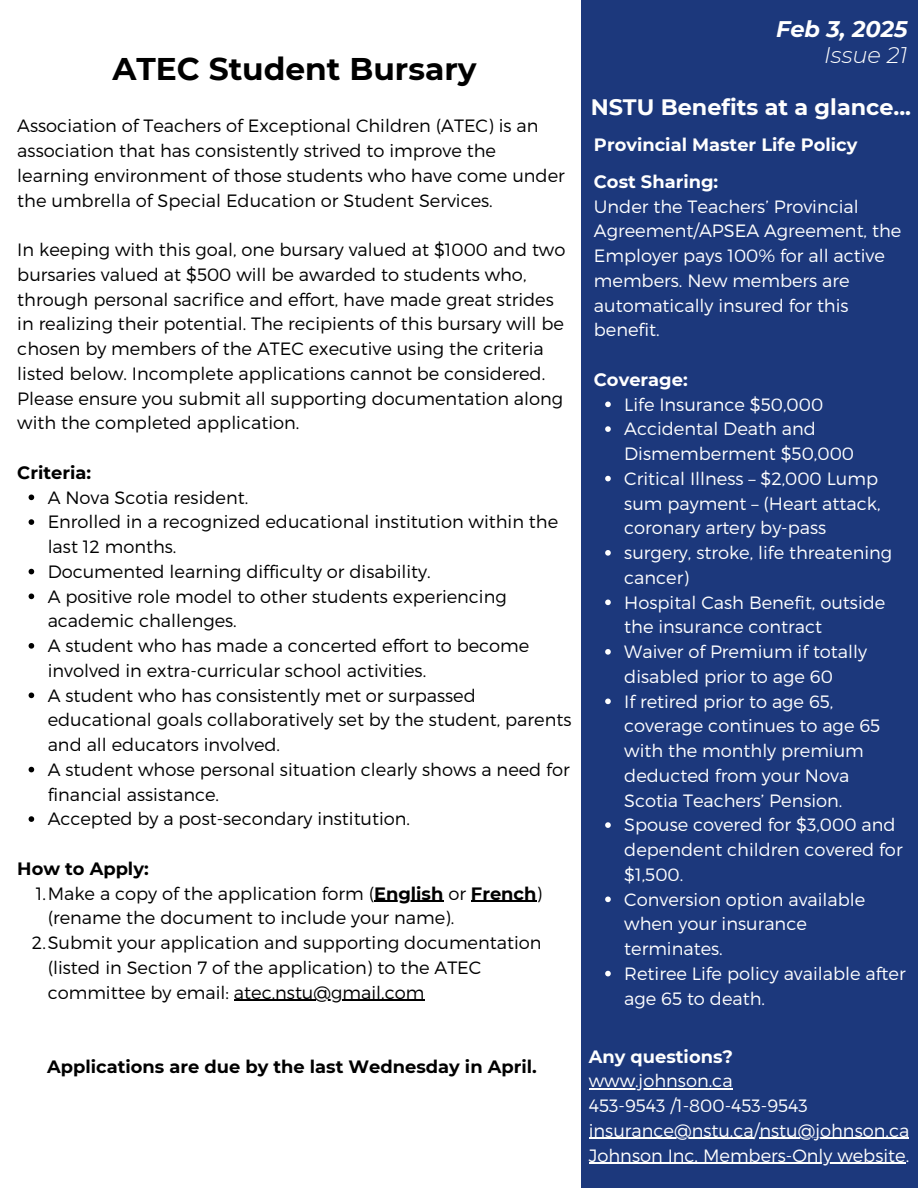
<style>
.page{position:relative;width:918px;height:1188px;background:#fff}
.page>*{position:absolute;margin:0;border:0;box-sizing:border-box;transform-origin:0 0}
.t1{font:700 31.35px "Montserrat";color:#000}
.t2{font:italic 700 22.5px "Montserrat";color:#fff}
.t3{font:italic 300 22.5px "Montserrat";color:#fff}
.t4{font:700 22.35px "Montserrat";color:#fffffe}
.t5{font:300 17.85px/24.8px "Montserrat";color:#000}
.t6{font:300 17.85px/24.8px "Montserrat";color:#fff}
.t7{font:300 17.85px "Montserrat";color:#fffffe}
.t8{font:700 17.85px "Montserrat";color:#000}
.t9{font:700 17.85px "Montserrat";color:#fffffe}
.t10{font:700 17.85px "Montserrat";color:#fff}
.s1{font-weight:700}
</style>
<div class="page">
<div style="left:581px;top:0;width:337px;height:1188px;background:#1c387c"></div>
<hr style="left:589px;top:1088px;width:144px;height:2px;background:#fffffe">
<hr style="left:589px;top:1138px;width:165px;height:1px;background:#fffffe">
<hr style="left:759px;top:1138px;width:150px;height:1px;background:#fffffe">
<hr style="left:589px;top:1163px;width:317px;height:1px;background:#fffffe">
<svg style="left:605px;top:402px;width:6px;height:5px"></svg>
<svg style="left:605px;top:426px;width:6px;height:6px"></svg>
<svg style="left:605px;top:476px;width:6px;height:5px"></svg>
<svg style="left:605px;top:550px;width:6px;height:6px"></svg>
<svg style="left:605px;top:600px;width:6px;height:5px"></svg>
<svg style="left:605px;top:649px;width:6px;height:6px"></svg>
<svg style="left:605px;top:699px;width:6px;height:5px"></svg>
<svg style="left:605px;top:822px;width:6px;height:6px"></svg>
<svg style="left:605px;top:897px;width:6px;height:5px"></svg>
<svg style="left:605px;top:971px;width:6px;height:5px"></svg>
<svg style="left:29px;top:495px;width:5px;height:5px"></svg>
<svg style="left:29px;top:519px;width:5px;height:6px"></svg>
<svg style="left:29px;top:569px;width:5px;height:5px"></svg>
<svg style="left:29px;top:594px;width:5px;height:5px"></svg>
<svg style="left:29px;top:643px;width:5px;height:6px"></svg>
<svg style="left:29px;top:693px;width:5px;height:5px"></svg>
<svg style="left:29px;top:767px;width:5px;height:5px"></svg>
<svg style="left:29px;top:816px;width:5px;height:6px"></svg>
<hr style="left:374px;top:901px;width:69px;height:1px;background:#000">
<hr style="left:471px;top:901px;width:66px;height:1px;background:#000">
<hr style="left:234px;top:1000px;width:190px;height:1px;background:#000">
<p class="t1" style="left:112px;top:50px;width:366px">ATEC Student Bursary</p>
<p class="t5" style="left:17px;top:113px;width:549px">Association of Teachers of Exceptional Children (ATEC) is an association that has consistently strived to improve the learning environment of those students who have come under the umbrella of Special Education or Student Services.</p>
<p class="t5" style="left:17px;top:236px;width:550px">In keeping with this goal, one bursary valued at $1000 and two bursaries valued at $500 will be awarded to students who, through personal sacrifice and effort, have made great strides in realizing their potential. The recipients of this bursary will be chosen by members of the ATEC executive using the criteria listed below. Incomplete applications cannot be considered.<br>Please ensure you submit all supporting documentation along with the completed application.</p>
<p class="t8" style="left:17px;top:461px;width:75px">Criteria:</p>
<p class="t5" style="left:48px;top:484px;width:202px">A Nova Scotia resident.</p>
<p class="t5" style="left:48px;top:509px;width:512px">Enrolled in a recognized educational institution within the last 12 months.</p>
<p class="t5" style="left:48px;top:558px;width:385px">Documented learning difficulty or disability.</p>
<p class="t5" style="left:48px;top:583px;width:461px">A positive role model to other students experiencing academic challenges.</p>
<p class="t5" style="left:48px;top:632px;width:483px">A student who has made a concerted effort to become involved in extra-curricular school activities.</p>
<p class="t5" style="left:48px;top:682px;width:525px">A student who has consistently met or surpassed educational goals collaboratively set by the student, parents and all educators involved.</p>
<p class="t5" style="left:48px;top:756px;width:524px">A student whose personal situation clearly shows a need for financial assistance.</p>
<p class="t5" style="left:48px;top:806px;width:364px">Accepted by a post-secondary institution.</p>
<p class="t8" style="left:17px;top:857px;width:133px">How to Apply:</p>
<p class="t5" style="left:36px;top:880px;width:508px">1.Make a copy of the application form (<span class="s1">English</span> or <span class="s1">French</span>)</p>
<p class="t5" style="left:48px;top:905px;width:408px">(rename the document to include your name).</p>
<p class="t5" style="left:32px;top:929px;width:511px">2.Submit your application and supporting documentation</p>
<p class="t5" style="left:48px;top:954px;width:435px">(listed in Section 7 of the application) to the ATEC</p>
<p class="t5" style="left:48px;top:979px;width:378px">committee by email: atec.nstu@gmail.com</p>
<p class="t8" style="left:47px;top:1055px;width:491px">Applications are due by the last Wednesday in April.</p>
<h1 class="t2" style="left:776px;top:15px;width:133px">Feb 3, 2025</h1>
<p class="t3" style="left:824px;top:41px;width:85px">Issue 21</p>
<p class="t4" style="left:591px;top:93px;width:322px">NSTU Benefits at a glance...</p>
<h4 class="t9" style="left:594px;top:134px;width:265px">Provincial Master Life Policy</h4>
<p class="t10" style="left:594px;top:171px;width:126px">Cost Sharing:</p>
<p class="t6" style="left:594px;top:193px;width:309px">Under the Teachers’ Provincial<br>Agreement/APSEA Agreement, the<br>Employer pays 100% for all active members. New members are automatically insured for this benefit.</p>
<p class="t10" style="left:594px;top:369px;width:95px">Coverage:</p>
<h4 class="t6" style="left:624px;top:391px;width:201px">Life Insurance $50,000</h4>
<p class="t6" style="left:624px;top:416px;width:231px">Accidental Death and<br>Dismemberment $50,000</p>
<p class="t6" style="left:624px;top:465px;width:258px">Critical Illness – $2,000 Lump sum payment – (Heart attack, coronary artery by-pass</p>
<h4 class="t6" style="left:624px;top:539px;width:269px">surgery, stroke, life threatening cancer)</h4>
<h2 class="t6" style="left:624px;top:589px;width:263px">Hospital Cash Benefit, outside the insurance contract</h2>
<h3 class="t6" style="left:624px;top:638px;width:244px">Waiver of Premium if totally disabled prior to age 60</h3>
<h2 class="t6" style="left:624px;top:688px;width:257px">If retired prior to age 65, coverage continues to age 65 with the monthly premium deducted from your Nova<br>Scotia Teachers’ Pension.</h2>
<h4 class="t6" style="left:624px;top:812px;width:280px">Spouse covered for $3,000 and dependent children covered for $1,500.</h4>
<p class="t6" style="left:624px;top:886px;width:243px">Conversion option available when your insurance terminates.</p>
<p class="t6" style="left:624px;top:960px;width:283px">Retiree Life policy available after age 65 to death.</p>
<h4 class="t9" style="left:589px;top:1045px;width:146px">Any questions?</h4>
<p class="t7" style="left:589px;top:1069px;width:145px">www.johnson.ca</p>
<p class="t7" style="left:589px;top:1094px;width:221px">453-9543 /1-800-453-9543</p>
<p class="t7" style="left:589px;top:1119px;width:322px">insurance@nstu.ca/nstu@johnson.ca</p>
<p class="t7" style="left:589px;top:1144px;width:322px">Johnson Inc. Members-Only website.</p>
</div>
